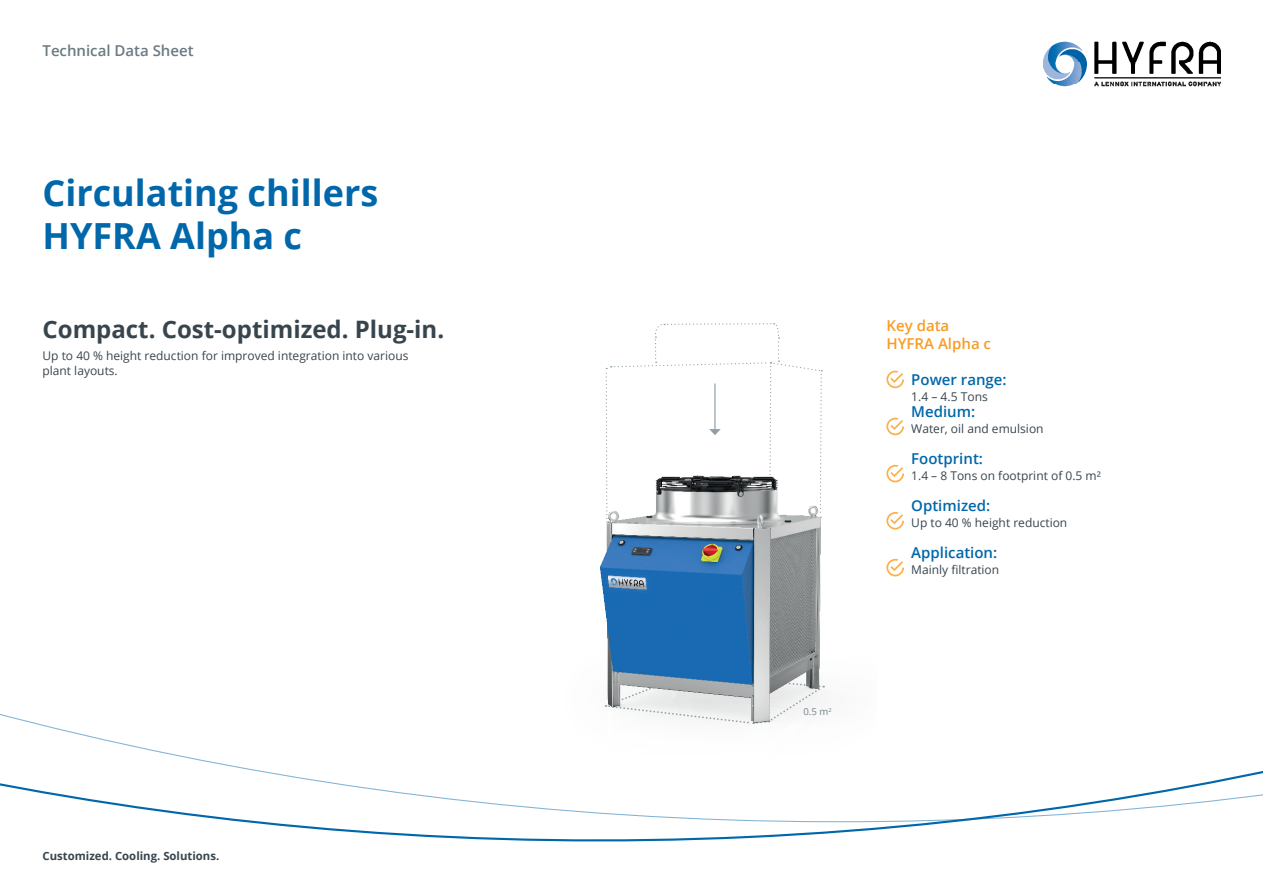
<style>
.page{position:relative;width:1263px;height:893px;background:#fff}
.page>*{position:absolute;margin:0;border:0;box-sizing:border-box;transform-origin:0 0}
.t1{font:700 36px/43.2px "Open Sans";color:#0067aa}
.t2{font:700 24px "Open Sans";color:#38454d}
.t3{font:600 15px "Open Sans";color:#0067aa}
.t4{font:600 15px/18px "Open Sans";color:#f89c24}
.t5{font:600 15px "Open Sans";color:#6b7a83}
.t6{font:12.15px "Open Sans";color:#38454d}
.t7{font:12px/15px "Open Sans";color:#38454d}
.t8{font:700 11.4px "Open Sans";color:#38454d}
.t9{font:9.6px "Open Sans";color:#6d7c83}
</style>
<div class="page">
<img style="left:1044px;top:42px;width:176px;height:45px">
<svg style="left:315px;top:829px;width:568px;height:13px"></svg>
<svg style="left:0;top:714px;width:1263px;height:115px"></svg>
<svg style="left:886px;top:512px;width:18px;height:18px"></svg>
<svg style="left:886px;top:559px;width:18px;height:17px"></svg>
<svg style="left:886px;top:371px;width:18px;height:17px"></svg>
<svg style="left:886px;top:418px;width:18px;height:17px"></svg>
<svg style="left:886px;top:465px;width:18px;height:17px"></svg>
<svg style="left:605px;top:323px;width:218px;height:117px"></svg>
<img style="left:556px;top:440px;width:320px;height:350px">
<p class="t5" style="left:43px;top:40px;width:153px">Technical Data Sheet</p>
<p class="t1" style="left:43px;top:171px;width:337px">Circulating chillers<br>HYFRA Alpha c</p>
<p class="t2" style="left:43px;top:312px;width:403px">Compact. Cost-optimized. Plug-in.</p>
<p class="t7" style="left:43px;top:348px;width:367px">Up to 40 % height reduction for improved integration into various plant layouts.</p>
<p class="t8" style="left:43px;top:848px;width:178px">Customized. Cooling. Solutions.</p>
<p class="t9" style="left:803px;top:705px;width:30px">0.5 m<sup>2</sup></p>
<p class="t4" style="left:886px;top:316px;width:106px">Key data<br>HYFRA Alpha c</p>
<p class="t3" style="left:911px;top:369px;width:97px">Power range:</p>
<p class="t6" style="left:911px;top:389px;width:78px">1.4 – 4.5 Tons</p>
<p class="t3" style="left:911px;top:401px;width:66px">Medium:</p>
<p class="t7" style="left:911px;top:421px;width:134px">Water, oil and emulsion</p>
<p class="t3" style="left:911px;top:448px;width:73px">Footprint:</p>
<p class="t7" style="left:911px;top:468px;width:191px">1.4 – 8 Tons on footprint of 0.5 m²</p>
<p class="t3" style="left:911px;top:495px;width:81px">Optimized:</p>
<p class="t7" style="left:911px;top:515px;width:158px">Up to 40 % height reduction</p>
<p class="t3" style="left:911px;top:542px;width:87px">Application:</p>
<p class="t7" style="left:911px;top:562px;width:89px">Mainly filtration</p>
</div>
